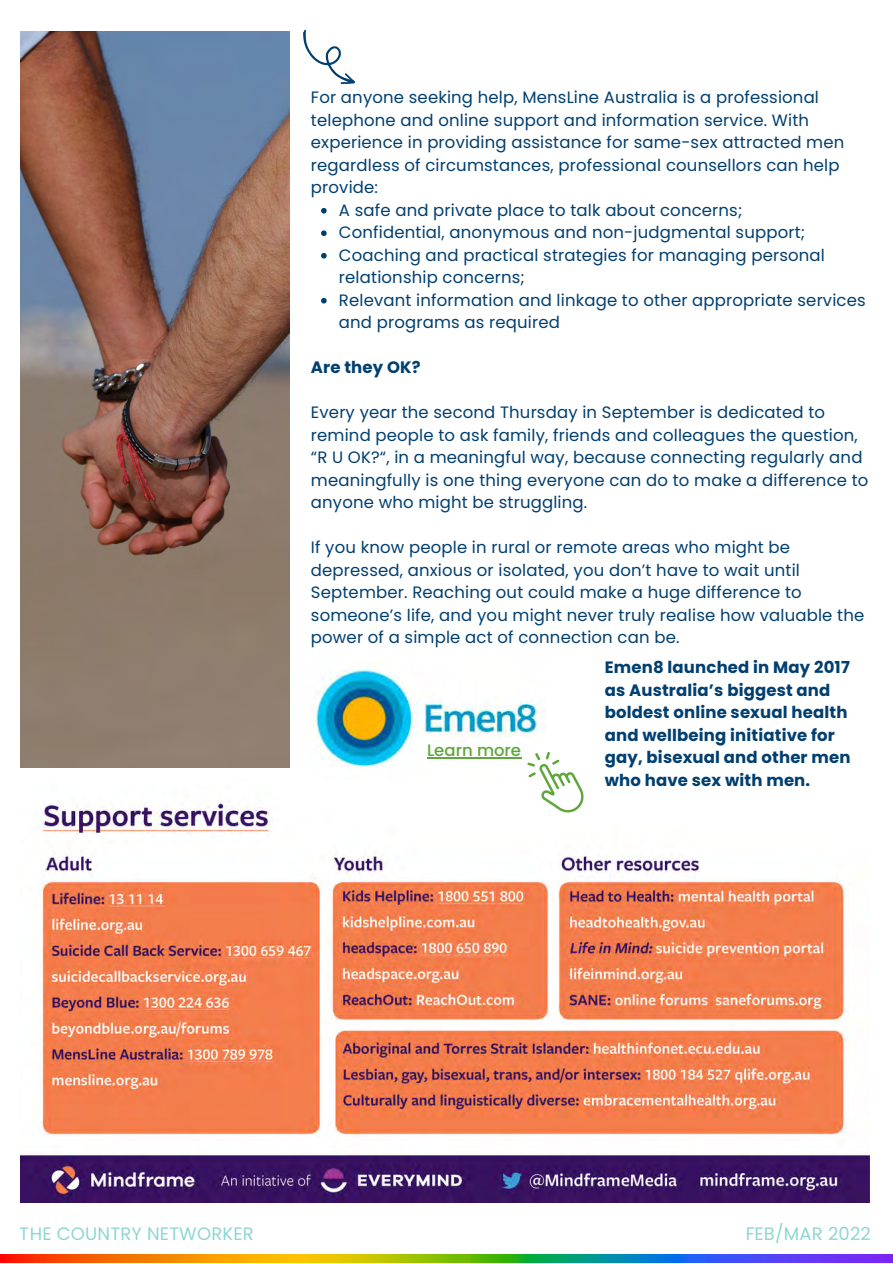
<style>
.page{position:relative;width:893px;height:1264px;background:#fff}
.page>*{position:absolute;margin:0;border:0;box-sizing:border-box;transform-origin:0 0}
.t1{font:18px "Poppins";letter-spacing:.01em;color:#19ada6}
.t2{font:16.5px/22.5px "Poppins";letter-spacing:.01em;color:#003f70}
.t3{font:700 16.5px/22.5px "Poppins";letter-spacing:.01em;color:#003f70}
.t4{font:500 16.5px "Poppins";color:#5da73c}
</style>
<div class="page">
<img style="left:0;top:1254px;width:892px;height:8px">
<img style="left:21px;top:793px;width:848px;height:409px">
<svg style="left:303px;top:29px;width:52px;height:55px"></svg>
<img style="left:21px;top:31px;width:268px;height:737px">
<img style="left:312px;top:669px;width:234px;height:99px">
<svg style="left:321px;top:208px;width:5px;height:5px"></svg>
<svg style="left:321px;top:230px;width:5px;height:6px"></svg>
<svg style="left:321px;top:253px;width:5px;height:5px"></svg>
<svg style="left:321px;top:298px;width:5px;height:5px"></svg>
<svg style="left:527px;top:751px;width:56px;height:61px"></svg>
<hr style="left:427px;top:757px;width:94px;height:1px;background:#5da73c">
<p class="t2" style="left:311px;top:86px;width:535px">For anyone seeking help, MensLine Australia is a professional telephone and online support and information service. With experience in providing assistance for same-sex attracted men regardless of circumstances, professional counsellors can help provide:</p>
<p class="t2" style="left:339px;top:199px;width:528px">A safe and private place to talk about concerns;<br>Confidential, anonymous and non-judgmental support; Coaching and practical strategies for managing personal relationship concerns;<br>Relevant information and linkage to other appropriate services and programs as required</p>
<p class="t3" style="left:311px;top:356px;width:111px">Are they OK?</p>
<p class="t2" style="left:311px;top:401px;width:559px">Every year the second Thursday in September is dedicated to remind people to ask family, friends and colleagues the question, “R U OK?“, in a meaningful way, because connecting regularly and meaningfully is one thing everyone can do to make a difference to anyone who might be struggling.</p>
<p class="t2" style="left:311px;top:536px;width:555px">If you know people in rural or remote areas who might be depressed, anxious or isolated, you don’t have to wait until September. Reaching out could make a huge difference to someone’s life, and you might never truly realise how valuable the power of a simple act of connection can be.</p>
<p class="t4" style="left:427px;top:739px;width:96px">Learn more</p>
<p class="t3" style="left:604px;top:656px;width:247px">Emen8 launched in May 2017 as Australia’s biggest and boldest online sexual health and wellbeing initiative for gay, bisexual and other men who have sex with men.</p>
<p class="t1" style="left:20px;top:1221px;width:235px">THE COUNTRY NETWORKER</p>
<p class="t1" style="left:745px;top:1221px;width:127px">FEB/MAR 2022</p>
</div>
